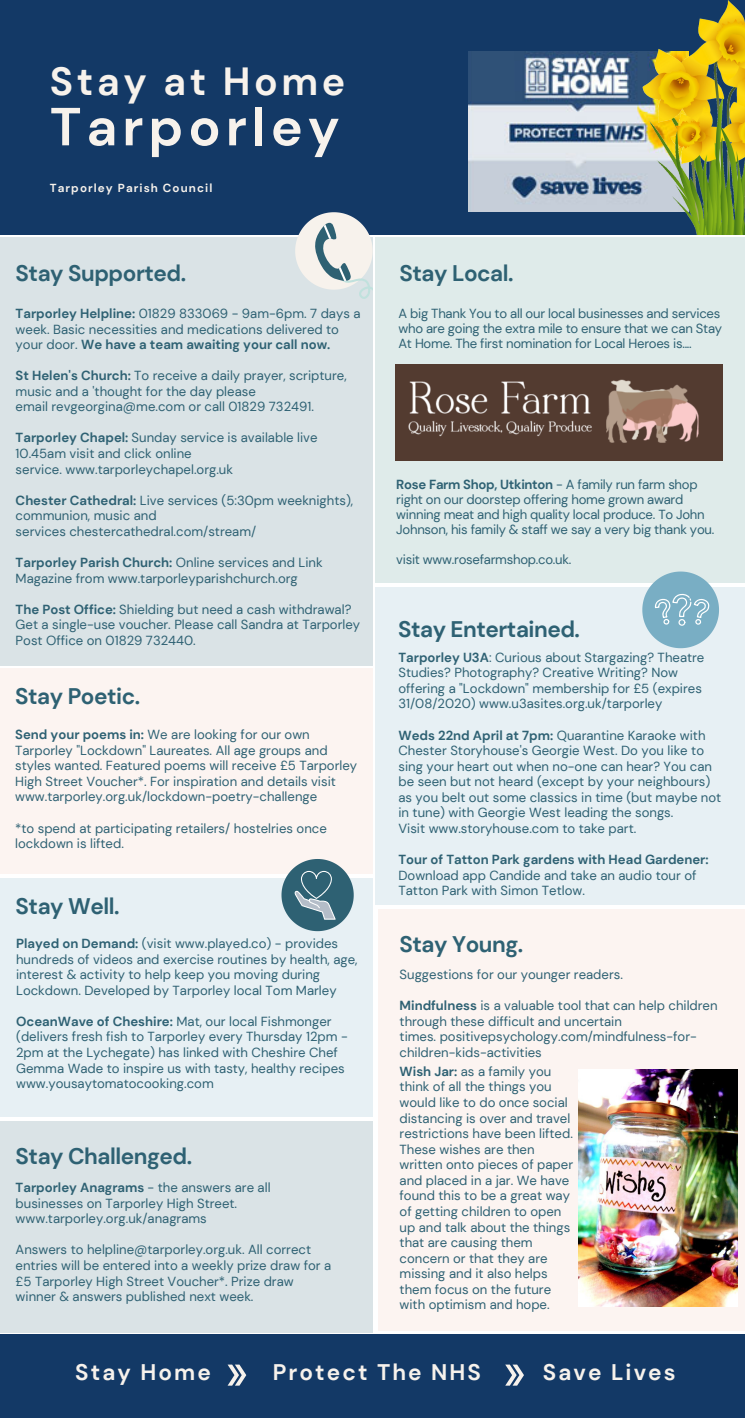
<style>
.page{position:relative;width:745px;height:1418px;background:#fff}
.page>*{position:absolute;margin:0;border:0;box-sizing:border-box;transform-origin:0 0}
.t1{font:700 53.5px "DM Sans";letter-spacing:.095em;color:#f7f2ec}
.t2{font:700 39.25px "DM Sans";letter-spacing:.095em;color:#f7f2ec}
.t3{font:700 22.5px "DM Sans";letter-spacing:-.02em;color:#2e6173}
.t4{font:700 22.5px "DM Sans";letter-spacing:.095em;color:#f7f2ec}
.t5{font:13.12px/15.6px "DM Sans";color:#2e6173}
.t6{font:13.12px/15px "DM Sans";letter-spacing:-.02em;color:#2e6173}
.t7{font:700 13.12px "DM Sans";color:#2e6173}
.t8{font:700 11.62px "DM Sans";letter-spacing:.095em;color:#f7f2ec}
.s1{font-weight:700}
</style>
<div class="page">
<div style="left:0;top:668px;width:372px;height:205px;background:#fcf4f1"></div>
<div style="left:375px;top:237px;width:369px;height:345px;background:#dfebea"></div>
<div style="left:375px;top:587px;width:369px;height:317px;background:#e7f0f4"></div>
<div style="left:377px;top:909px;width:367px;height:421px;background:#fcf4f1"></div>
<div style="left:0;top:878px;width:372px;height:238px;background:#e7f0f4"></div>
<div style="left:0;top:237px;width:372px;height:428px;background:#dae3e6"></div>
<svg style="left:281px;top:859px;width:72px;height:72px"></svg>
<svg style="left:642px;top:571px;width:76px;height:77px"></svg>
<div style="left:0;top:1334px;width:744px;height:83px;background:#133966"></div>
<div style="left:0;top:0;width:635px;height:235px;background:#133966"></div>
<svg style="left:295px;top:212px;width:77px;height:87px"></svg>
<div style="left:0;top:1121px;width:372px;height:211px;background:#dae3e6"></div>
<img style="left:578px;top:1069px;width:159px;height:237px">
<img style="left:468px;top:51px;width:167px;height:161px">
<img style="left:635px;top:0;width:109px;height:235px">
<img style="left:395px;top:364px;width:327px;height:97px">
<svg style="left:227px;top:1364px;width:19px;height:21px"></svg>
<svg style="left:505px;top:1364px;width:19px;height:21px"></svg>
<h2 class="t2" style="left:50px;top:56px;width:297px">Stay at Home</h2>
<h1 class="t1" style="left:50px;top:92px;width:291px">Tarporley</h1>
<p class="t8" style="left:50px;top:180px;width:164px">Tarporley Parish Council</p>
<h3 class="t3" style="left:16px;top:258px;width:172px">Stay Supported.</h3>
<p class="t5" style="left:16px;top:306px;width:346px"><span class="s1">Tarporley Helpline:</span> 01829 833069 - 9am-6pm. 7 days a week. Basic necessities and medications delivered to your door. <span class="s1">We have a team awaiting your call now.</span></p>
<p class="t5" style="left:16px;top:368px;width:332px"><span class="s1">St Helen's Church:</span> To receive a daily prayer, scripture, music and a 'thought for the day please<br>email revgeorgina@me.com or call 01829 732491.</p>
<p class="t5" style="left:16px;top:430px;width:303px"><span class="s1">Tarporley Chapel:</span> Sunday service is available live<br>10.45am visit and click online<br>service. www.tarporleychapel.org.uk</p>
<p class="t5" style="left:16px;top:492px;width:339px"><span class="s1">Chester Cathedral:</span> Live services (5:30pm weeknights), communion, music and<br>services chestercathedral.com/stream/</p>
<p class="t5" style="left:16px;top:555px;width:308px"><span class="s1">Tarporley Parish Church:</span> Online services and Link<br>Magazine from www.tarporleyparishchurch.org</p>
<p class="t5" style="left:16px;top:601px;width:346px"><span class="s1">The Post Office:</span> Shielding but need a cash withdrawal?<br>Get a single-use voucher. Please call Sandra at Tarporley<br>Post Office on 01829 732440.</p>
<h3 class="t3" style="left:15px;top:681px;width:126px">Stay Poetic.</h3>
<p class="t5" style="left:15px;top:727px;width:343px"><span class="s1">Send your poems in:</span> We are looking for our own Tarporley "Lockdown" Laureates. All age groups and styles wanted. Featured poems will receive £5 Tarporley High Street Voucher*. For inspiration and details visit www.tarporley.org.uk/lockdown-poetry-challenge</p>
<p class="t5" style="left:15px;top:820px;width:313px">*to spend at participating retailers/ hostelries once lockdown is lifted.</p>
<h3 class="t3" style="left:16px;top:891px;width:105px">Stay Well.</h3>
<p class="t5" style="left:16px;top:935px;width:343px"><span class="s1">Played on Demand:</span> (visit www.played.co) - provides hundreds of videos and exercise routines by health, age, interest &amp; activity to help keep you moving during Lockdown. Developed by Tarporley local Tom Marley</p>
<p class="t5" style="left:16px;top:1013px;width:333px"><span class="s1">OceanWave of Cheshire:</span> Mat, our local Fishmonger (delivers fresh fish to Tarporley every Thursday 12pm - 2pm at the Lychegate) has linked with Cheshire Chef Gemma Wade to inspire us with tasty, healthy recipes www.yousaytomatocooking.com</p>
<h3 class="t3" style="left:16px;top:1141px;width:178px">Stay Challenged.</h3>
<p class="t5" style="left:16px;top:1179px;width:256px"><span class="s1">Tarporley Anagrams</span> - the answers are all businesses on Tarporley High Street. www.tarporley.org.uk/anagrams</p>
<p class="t5" style="left:16px;top:1242px;width:317px">Answers to helpline@tarporley.org.uk. All correct entries will be entered into a weekly prize draw for a £5 Tarporley High Street Voucher*. Prize draw winner &amp; answers published next week.</p>
<h3 class="t3" style="left:399px;top:258px;width:115px">Stay Local.</h3>
<p class="t6" style="left:398px;top:306px;width:325px">A big Thank You to all our local businesses and services who are going the extra mile to ensure that we can Stay<br>At Home. The first nomination for Local Heroes is....</p>
<p class="t6" style="left:396px;top:477px;width:319px"><span class="s1">Rose Farm Shop, Utkinton</span> - A family run farm shop right on our doorstep offering home grown award winning meat and high quality local produce. To John Johnson, his family &amp; staff we say a very big thank you.</p>
<p class="t6" style="left:396px;top:552px;width:176px">visit www.rosefarmshop.co.uk.</p>
<h3 class="t3" style="left:398px;top:615px;width:183px">Stay Entertained.</h3>
<p class="t5" style="left:398px;top:649px;width:307px"><span class="s1">Tarporley U3A</span>: Curious about Stargazing? Theatre Studies? Photography? Creative Writing? Now offering a "Lockdown" membership for £5 (expires 31/08/2020) www.u3asites.org.uk/tarporley</p>
<p class="t5" style="left:398px;top:727px;width:324px"><span class="s1">Weds 22nd April at 7pm:</span> Quarantine Karaoke with Chester Storyhouse's Georgie West. Do you like to sing your heart out when no-one can hear? You can be seen but not heard (except by your neighbours) as you belt out some classics in time (but maybe not in tune) with Georgie West leading the songs.<br>Visit www.storyhouse.com to take part.</p>
<p class="t7" style="left:398px;top:851px;width:311px">Tour of Tatton Park gardens with Head Gardener:</p>
<p class="t5" style="left:398px;top:867px;width:299px">Download app Candide and take an audio tour of<br>Tatton Park with Simon Tetlow.</p>
<h3 class="t3" style="left:399px;top:930px;width:125px">Stay Young.</h3>
<p class="t5" style="left:399px;top:967px;width:225px">Suggestions for our younger readers.</p>
<p class="t5" style="left:399px;top:998px;width:319px"><span class="s1">Mindfulness</span> is a valuable tool that can help children through these difficult and uncertain<br>times. positivepsychology.com/mindfulness-for&shy;children-kids-activities</p>
<p class="t5" style="left:399px;top:1063px;width:175px"><span class="s1">Wish Jar:</span> as a family you think of all the things you would like to do once social distancing is over and travel restrictions have been lifted.<br>These wishes are then written onto pieces of paper and placed in a jar. We have found this to be a great way of getting children to open up and talk about the things that are causing them concern or that they are missing and it also helps them focus on the future with optimism and hope.</p>
<h3 class="t4" style="left:75px;top:1357px;width:137px">Stay Home</h3>
<h3 class="t4" style="left:272px;top:1357px;width:210px">Protect The NHS</h3>
<h3 class="t4" style="left:542px;top:1357px;width:134px">Save Lives</h3>
</div>
